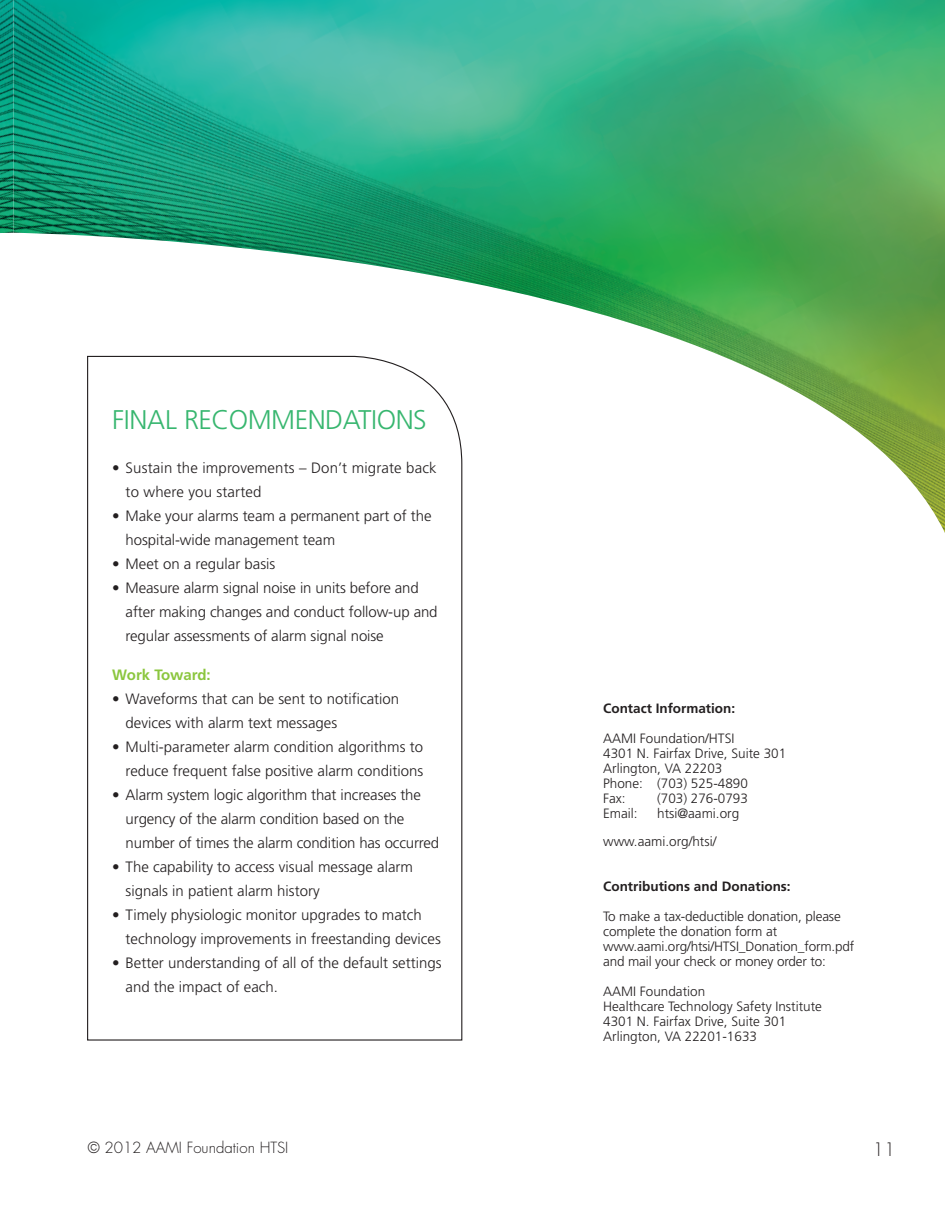
<style>
.page{position:relative;width:945px;height:1215px;background:#fff}
.page>*{position:absolute;margin:0;border:0;box-sizing:border-box;transform-origin:0 0}
.BIT_body_text_first{font:300 27px "Frutiger";letter-spacing:-.02em;color:#37b66f}
.t1{font:300 18px "Futura Std";color:#231f20}
.t2{font:300 15px/24px "Frutiger";color:#231f20}
.t3{font:300 15px "Futura Std";color:#231f20}
.BIT_body_text_first-2{font:700 15px "Frutiger";color:#8bc63e}
.Subhead_light{font:300 13.5px/15px "Frutiger";color:#231f20}
.Subhead_light-2{font:700 13.5px "Frutiger";color:#231f20}
</style>
<div class="page">
<svg style="left:87px;top:533px;width:376px;height:508px"></svg>
<img style="left:14px;top:0;width:931px;height:533px">
<img style="left:0;top:0;width:14px;height:233px">
<p class="BIT_body_text_first" style="left:112px;top:405px;width:316px">FINAL RECOMMENDATIONS</p>
<p class="t2" style="left:126px;top:456px;width:313px;text-indent:-14px">• Sustain the improvements – Don’t migrate back to where you started</p>
<p class="t2" style="left:126px;top:504px;width:307px;text-indent:-14px">• Make your alarms team a permanent part of the hospital-wide management team</p>
<p class="t2" style="left:112px;top:552px;width:165px">• Meet on a regular basis</p>
<p class="t2" style="left:126px;top:576px;width:314px;text-indent:-14px">• Measure alarm signal noise in units before and after making changes and conduct follow-up and regular assessments of alarm signal noise</p>
<p class="BIT_body_text_first-2" style="left:112px;top:666px;width:100px">Work Toward:</p>
<p class="t2" style="left:126px;top:687px;width:275px;text-indent:-14px">• Waveforms that can be sent to notification devices with alarm text messages</p>
<p class="t2" style="left:112px;top:735px;width:313px;text-align:right">• Multi-parameter alarm condition algorithms to reduce frequent false positive alarm conditions</p>
<p class="t2" style="left:126px;top:783px;width:315px;text-indent:-14px">• Alarm system logic algorithm that increases the urgency of the alarm condition based on the number of times the alarm condition has occurred</p>
<p class="t2" style="left:126px;top:855px;width:289px;text-indent:-14px">• The capability to access visual message alarm signals in patient alarm history</p>
<p class="t2" style="left:126px;top:903px;width:317px;text-indent:-14px">• Timely physiologic monitor upgrades to match technology improvements in freestanding devices</p>
<p class="t2" style="left:126px;top:951px;width:317px;text-indent:-14px">• Better understanding of all of the default settings and the impact of each.</p>
<p class="Subhead_light-2" style="left:603px;top:700px;width:134px">Contact Information:</p>
<p class="Subhead_light" style="left:603px;top:731px;width:133px">AAMI Foundation/HTSI</p>
<p class="Subhead_light" style="left:603px;top:746px;width:185px">4301 N. Fairfax Drive, Suite 301</p>
<p class="Subhead_light" style="left:603px;top:761px;width:121px">Arlington, VA 22203</p>
<p class="Subhead_light" style="left:603px;top:776px;width:146px">Phone: (703) 525-4890</p>
<p class="Subhead_light" style="left:603px;top:791px;width:24px">Fax:</p>
<p class="Subhead_light" style="left:657px;top:791px;width:92px">(703) 276-0793</p>
<p class="Subhead_light" style="left:603px;top:806px;width:36px">Email:</p>
<p class="Subhead_light" style="left:657px;top:806px;width:84px">htsi@aami.org</p>
<p class="Subhead_light" style="left:603px;top:834px;width:115px">www.aami.org/htsi/</p>
<p class="Subhead_light-2" style="left:603px;top:879px;width:189px">Contributions and Donations:</p>
<p class="Subhead_light" style="left:603px;top:909px;width:253px">To make a tax-deductible donation, please complete the donation form at www.aami.org/htsi/HTSI_Donation_form.pdf and mail your check or money order to:</p>
<p class="Subhead_light" style="left:603px;top:984px;width:104px">AAMI Foundation</p>
<p class="Subhead_light" style="left:603px;top:999px;width:220px">Healthcare Technology Safety Institute</p>
<p class="Subhead_light" style="left:603px;top:1014px;width:185px">4301 N. Fairfax Drive, Suite 301</p>
<p class="Subhead_light" style="left:603px;top:1029px;width:155px">Arlington, VA 22201-1633</p>
<p class="t3" style="left:88px;top:1139px;width:202px">© 2012 AAMI Foundation HTSI</p>
<p class="t1" style="left:873px;top:1138px;width:24px">11</p>
</div>
